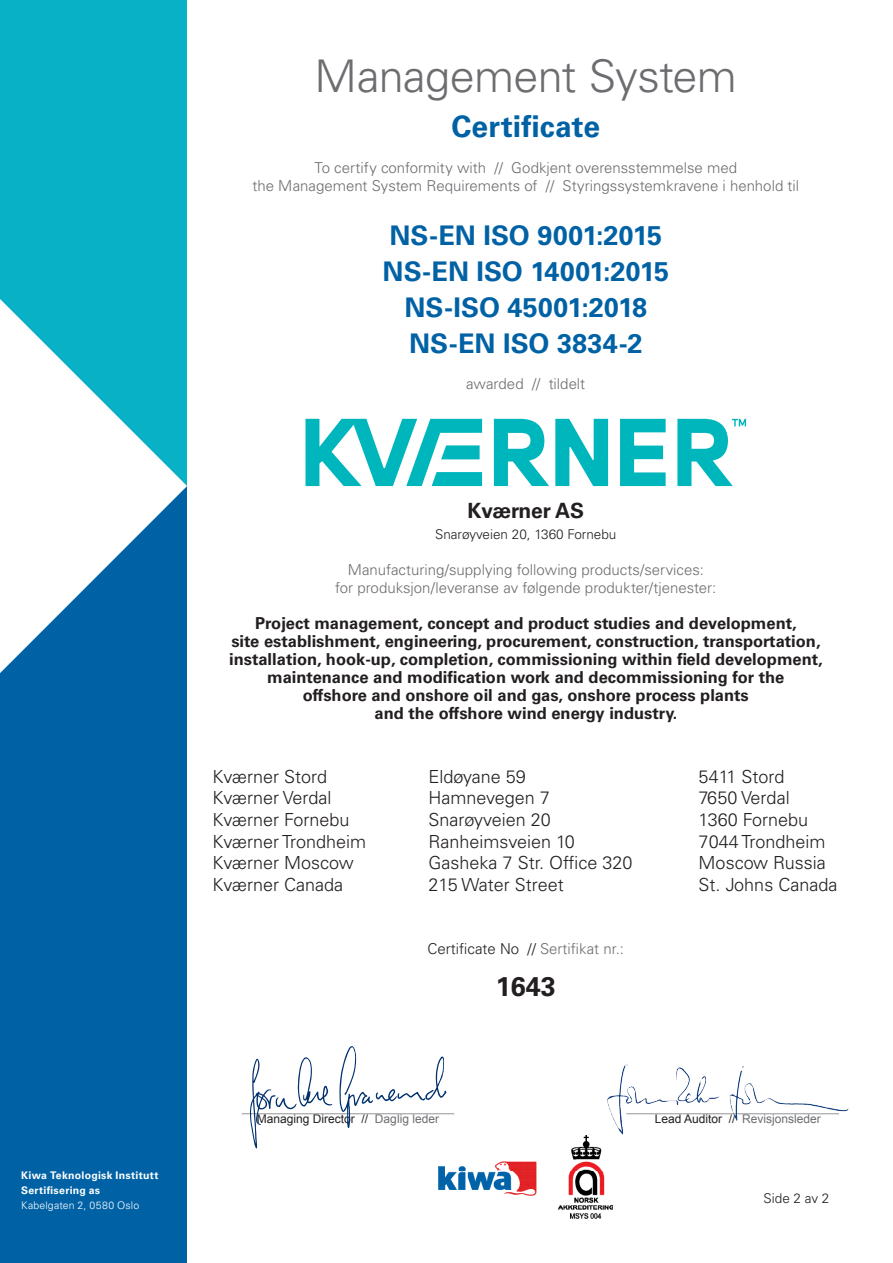
<style>
.page{position:relative;width:893px;height:1263px;background:#fff}
.page>*{position:absolute;margin:0;border:0;box-sizing:border-box;transform-origin:0 0}
.certificate_title{font:300 45px "Univers LT Std";letter-spacing:-.015em;color:#6c6d70}
.certificate{font:700 30px "Univers LT Std";letter-spacing:.005em;color:#0062a5}
.certificate-2{font:700 27px "Univers LT Std";color:#0062a5}
.t1{font:700 27px "Univers LT Std";color:#231f20}
.t2{font:700 21px "Univers LT Std";color:#231f20}
.t3{font:300 18px "Univers LT Std";color:#231f20}
.t4{font:700 16.5px/18px "Univers LT Std";color:#231f20;text-align:center}
.explanation_text{font:300 15px "Univers LT Std";color:#6c6d70}
.t5{font:300 15px "Univers LT Std";color:#231f20}
.t6{font:300 13.5px "Univers LT Std";color:#231f20}
.t7{font:12px "Arial";color:#231f20}
.t8{font:12px "Arial";color:#6c6d70}
.t9{font:700 10.5px/15px "Univers LT Std";letter-spacing:.025em;color:#fff}
.t10{font:300 10.5px "Univers LT Std";letter-spacing:.015em;color:#fff}
.s1{color:#6c6d70}
.s2{color:#231f20}
</style>
<div class="page">
<div style="left:0;top:486px;width:187px;height:777px;background:#0062a5"></div>
<div style="left:0;top:0;width:187px;height:486px;background:#09b1c7"></div>
<svg style="left:0;top:299px;width:187px;height:374px;fill:#fff"></svg>
<hr style="left:242px;top:1113px;width:212px;height:1px;background:#939598">
<img style="left:439px;top:1136px;width:174px;height:83px">
<svg style="left:339px;top:1046px;width:107px;height:82px"></svg>
<svg style="left:250px;top:1057px;width:82px;height:91px"></svg>
<img style="left:607px;top:1063px;width:242px;height:72px">
<svg style="left:494px;top:419px;width:55px;height:67px"></svg>
<svg style="left:555px;top:419px;width:53px;height:67px"></svg>
<svg style="left:677px;top:419px;width:69px;height:67px"></svg>
<svg style="left:620px;top:419px;width:46px;height:67px"></svg>
<svg style="left:305px;top:419px;width:177px;height:67px"></svg>
<p class="t9" style="left:21px;top:1168px;width:139px">Kiwa Teknologisk Institutt<br>Sertifisering as</p>
<p class="t10" style="left:21px;top:1199px;width:119px">Kabelgaten 2, 0580 Oslo</p>
<p class="certificate_title" style="left:315px;top:49px;width:424px">Management System</p>
<p class="certificate" style="left:451px;top:109px;width:150px">Certificate</p>
<p class="explanation_text" style="left:314px;top:159px;width:424px">To certify conformity with // Godkjent overensstemmelse med</p>
<p class="explanation_text" style="left:252px;top:177px;width:548px">the Management System Requirements of // Styringssystemkravene i henhold til</p>
<p class="certificate-2" style="left:389px;top:220px;width:274px">NS-EN ISO 9001:2015</p>
<p class="certificate-2" style="left:383px;top:256px;width:288px">NS-EN ISO 14001:2015</p>
<p class="certificate-2" style="left:404px;top:292px;width:244px">NS-ISO 45001:2018</p>
<p class="certificate-2" style="left:409px;top:328px;width:235px">NS-EN ISO 3834-2</p>
<p class="explanation_text" style="left:466px;top:375px;width:120px">awarded // tildelt</p>
<p class="t2" style="left:468px;top:498px;width:118px">Kværner AS</p>
<p class="t6" style="left:435px;top:526px;width:183px">Snarøyveien 20, 1360 Fornebu</p>
<p class="explanation_text" style="left:348px;top:561px;width:358px">Manufacturing/supplying following products/services:</p>
<p class="explanation_text" style="left:335px;top:579px;width:383px">for produksjon/leveranse av følgende produkter/tjenester:</p>
<p class="t4" style="left:255px;top:614px;width:543px">Project management, concept and product studies and development,</p>
<p class="t4" style="left:229px;top:632px;width:595px">site establishment, engineering, procurement, construction, transportation, installation, hook-up, completion, commissioning within field development, maintenance and modification work and decommissioning for the</p>
<p class="t4" style="left:303px;top:686px;width:448px">offshore and onshore oil and gas, onshore process plants</p>
<p class="t4" style="left:374px;top:704px;width:305px">and the offshore wind energy industry.</p>
<p class="t3" style="left:213px;top:765px;width:116px">Kværner Stord</p>
<p class="t3" style="left:429px;top:765px;width:99px">Eldøyane 59</p>
<p class="t3" style="left:699px;top:765px;width:87px">5411 Stord</p>
<p class="t3" style="left:213px;top:787px;width:120px">Kværner Verdal</p>
<p class="t3" style="left:429px;top:787px;width:123px">Hamnevegen 7</p>
<p class="t3" style="left:699px;top:787px;width:92px">7650 Verdal</p>
<p class="t3" style="left:213px;top:809px;width:138px">Kværner Fornebu</p>
<p class="t3" style="left:429px;top:809px;width:124px">Snarøyveien 20</p>
<p class="t3" style="left:699px;top:809px;width:111px">1360 Fornebu</p>
<p class="t3" style="left:213px;top:830px;width:155px">Kværner Trondheim</p>
<p class="t3" style="left:429px;top:830px;width:148px">Ranheimsveien 10</p>
<p class="t3" style="left:699px;top:830px;width:128px">7044 Trondheim</p>
<p class="t3" style="left:213px;top:852px;width:143px">Kværner Moscow</p>
<p class="t3" style="left:429px;top:852px;width:205px">Gasheka 7 Str. Office 320</p>
<p class="t3" style="left:699px;top:852px;width:129px">Moscow Russia</p>
<p class="t3" style="left:213px;top:873px;width:132px">Kværner Canada</p>
<p class="t3" style="left:429px;top:873px;width:137px">215 Water Street</p>
<p class="t3" style="left:699px;top:873px;width:140px">St. Johns Canada</p>
<p class="t5" style="left:428px;top:939px;width:198px">Certificate No // <span class="s1">Sertifikat nr.:</span></p>
<p class="t1" style="left:496px;top:970px;width:62px">1643</p>
<p class="t7" style="left:257px;top:1110px;width:184px">Managing Director // <span class="s1">Daglig leder</span></p>
<p class="t8" style="left:655px;top:1110px;width:168px"><span class="s2">Lead Auditor //</span> Revisjonsleder</p>
<p class="t6" style="left:764px;top:1190px;width:67px">Side 2 av 2</p>
</div>
